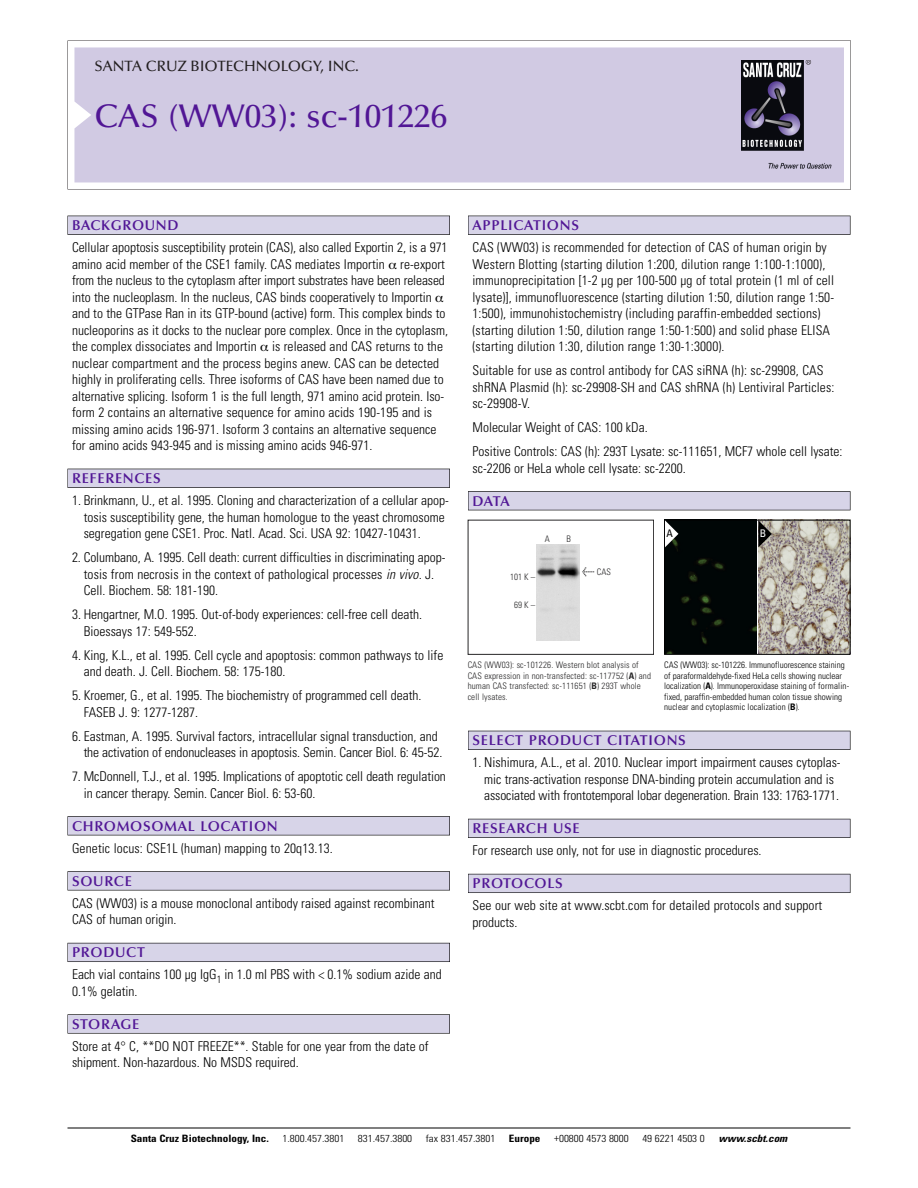
<style>
.page{position:relative;width:918px;height:1188px;background:#fff}
.page>*{position:absolute;margin:0;border:0;box-sizing:border-box;transform-origin:0 0}
.t1{font:500 33px "Optima";color:#511695}
.t2{font:500 15px "Optima";color:#231f20}
.t3{font:600 14.25px "Optima";letter-spacing:.05em;color:#511695}
.t4{font:300 condensed 13.5px/16.5px "Univers";color:#000}
.t5{font:condensed 10.5px "Univers";color:#000}
.t6{font:condensed 10.5px "Univers";color:#fff}
.t7{font:300 condensed 10.2px "Univers";color:#000;scale:1.1 1}
.t8{font:700 condensed 10.2px "Univers";color:#000;scale:1.1 1}
.t9{font:italic 700 condensed 10.2px "Univers";color:#000;scale:1.1 1}
.t10{font:300 condensed 9px/10.5px "Univers";color:#000}
.t11{font:300 condensed 9px/10.5px "Univers";letter-spacing:.015em;color:#272627}
.s1{font-style:italic}
.s2{font-family:"Meta Plus";font-weight:400;font-stretch:normal;font-size:10.5px}
.s3{font-weight:700}
</style>
<div class="page">
<div style="left:468px;top:216px;width:382px;height:19px;background:#535256"></div>
<div style="left:468px;top:216px;width:382px;height:18px;background:#d7d4e8"></div>
<div style="left:468px;top:491px;width:382px;height:19px;background:#515155"></div>
<div style="left:468px;top:492px;width:382px;height:18px;background:#d7d4e8"></div>
<div style="left:468px;top:731px;width:382px;height:19px;background:#515057"></div>
<div style="left:468px;top:731px;width:382px;height:18px;background:#d7d4e8"></div>
<div style="left:468px;top:819px;width:382px;height:19px;background:#535259"></div>
<div style="left:468px;top:819px;width:382px;height:18px;background:#d7d4e8"></div>
<div style="left:468px;top:874px;width:382px;height:19px;background:#595860"></div>
<div style="left:468px;top:874px;width:382px;height:18px;background:#d7d4e8"></div>
<svg style="left:68px;top:40px;width:783px;height:149px"></svg>
<div style="left:74px;top:47px;width:770px;height:135px;background:#d1cae3"></div>
<img style="left:741px;top:60px;width:90px;height:108px">
<div style="left:68px;top:216px;width:382px;height:19px;background:#535256"></div>
<div style="left:68px;top:216px;width:381px;height:18px;background:#d7d4e8"></div>
<div style="left:68px;top:469px;width:382px;height:19px;background:#525156"></div>
<div style="left:68px;top:469px;width:381px;height:18px;background:#d7d4e8"></div>
<div style="left:68px;top:816px;width:382px;height:19px;background:#545357"></div>
<div style="left:68px;top:817px;width:381px;height:18px;background:#d7d4e8"></div>
<div style="left:68px;top:871px;width:382px;height:19px;background:#575659"></div>
<div style="left:68px;top:872px;width:381px;height:18px;background:#d7d4e8"></div>
<div style="left:68px;top:943px;width:382px;height:19px;background:#595860"></div>
<div style="left:68px;top:943px;width:381px;height:18px;background:#d7d4e8"></div>
<svg style="left:68px;top:1014px;width:382px;height:20px"></svg>
<div style="left:68px;top:1015px;width:381px;height:18px;background:#d7d4e8"></div>
<hr style="left:68px;top:1128px;width:782px;height:1px;background:#000">
<div style="left:468px;top:520px;width:186px;height:135px;border:1px solid #272627"></div>
<img style="left:536px;top:545px;width:44px;height:95px">
<img style="left:758px;top:522px;width:90px;height:131px">
<div style="left:666px;top:522px;width:90px;height:131px;background:#000606"></div>
<div style="left:664px;top:520px;width:186px;height:135px;border:1px solid #000"></div>
<svg style="left:758px;top:520px;width:14px;height:27px"></svg>
<svg style="left:665px;top:520px;width:13px;height:27px"></svg>
<p class="t2" style="left:94px;top:60px;width:266px">SANTA CRUZ BIOTECHNOLOGY, INC.</p>
<p class="t1" style="left:94px;top:102px;width:354px">CAS (WW03): sc-101226</p>
<p class="t3" style="left:72px;top:219px;width:108px">BACKGROUND</p>
<p class="t4" style="left:72px;top:240px;width:378px">Cellular apoptosis susceptibility protein (CAS), also called Exportin 2, is a 971 amino acid member of the CSE1 family. CAS mediates Importin re-export from the nucleus to the cytoplasm after import substrates have been released into the nucleoplasm. In the nucleus, CAS binds cooperatively to Importin and to the GTPase Ran in its GTP-bound (active) form. This complex binds to nucleoporins as it docks to the nuclear pore complex. Once in the cytoplasm, the complex dissociates and Importin is released and CAS returns to the nuclear compartment and the process begins anew. CAS can be detected highly in proliferating cells. Three isoforms of CAS have been named due to alternative splicing. Isoform 1 is the full length, 971 amino acid protein. Iso&shy;form 2 contains an alternative sequence for amino acids 190-195 and is missing amino acids 196-971. Isoform 3 contains an alternative sequence for amino acids 943-945 and is missing amino acids 946-971.</p>
<p class="t3" style="left:72px;top:472px;width:90px">REFERENCES</p>
<p class="t4" style="left:84px;top:493px;width:367px;text-indent:-12px">1. Brinkmann, U., et al. 1995. Cloning and characterization of a cellular apop&shy;tosis susceptibility gene, the human homologue to the yeast chromosome segregation gene CSE1. Proc. Natl. Acad. Sci. USA 92: 10427-10431.</p>
<p class="t4" style="left:84px;top:550px;width:363px;text-indent:-12px">2. Columbano, A. 1995. Cell death: current difficulties in discriminating apop&shy;tosis from necrosis in the context of pathological processes <span class="s1">in vivo.</span>J.<br>Cell. Biochem. 58: 181-190.</p>
<p class="t4" style="left:84px;top:607px;width:340px;text-indent:-12px">3. Hengartner, M.O. 1995. Out-of-body experiences: cell-free cell death.<br>Bioessays 17: 549-552.</p>
<p class="t4" style="left:84px;top:648px;width:361px;text-indent:-12px">4. King, K.L., et al. 1995. Cell cycle and apoptosis: common pathways to life and death. J. Cell. Biochem. 58: 175-180.</p>
<p class="t4" style="left:84px;top:688px;width:339px;text-indent:-12px">5. Kroemer, G., et al. 1995. The biochemistry of programmed cell death.<br>FASEB J. 9: 1277-1287.</p>
<p class="t4" style="left:84px;top:729px;width:360px;text-indent:-12px">6. Eastman, A. 1995. Survival factors, intracellular signal transduction, and the activation of endonucleases in apoptosis. Semin. Cancer Biol. 6: 45-52.</p>
<p class="t4" style="left:84px;top:769px;width:364px;text-indent:-12px">7. McDonnell, T.J., et al. 1995. Implications of apoptotic cell death regulation in cancer therapy. Semin. Cancer Biol. 6: 53-60.</p>
<p class="t3" style="left:72px;top:820px;width:207px">CHROMOSOMAL LOCATION</p>
<p class="t4" style="left:72px;top:841px;width:262px">Genetic locus: CSE1L (human) mapping to 20q13.13.</p>
<p class="t3" style="left:72px;top:875px;width:61px">SOURCE</p>
<p class="t4" style="left:72px;top:896px;width:364px">CAS (WW03) is a mouse monoclonal antibody raised against recombinant<br>CAS of human origin.</p>
<p class="t3" style="left:72px;top:946px;width:74px">PRODUCT</p>
<p class="t4" style="left:72px;top:968px;width:371px">Each vial contains 100 µg IgG<sub>1</sub> in 1.0 ml PBS with &lt; 0.1% sodium azide and<br>0.1% gelatin.</p>
<p class="t3" style="left:72px;top:1018px;width:69px">STORAGE</p>
<p class="t4" style="left:72px;top:1039px;width:358px">Store at 4° C, **DO NOT FREEZE**. Stable for one year from the date of shipment. Non-hazardous. No MSDS required.</p>
<p class="t3" style="left:473px;top:219px;width:108px">APPLICATIONS</p>
<p class="t4" style="left:473px;top:240px;width:363px">CAS (WW03) is recommended for detection of CAS of human origin by Western Blotting (starting dilution 1:200, dilution range 1:100-1:1000), immunoprecipitation [1-2 µg per 100-500 µg of total protein (1 ml of cell lysate)], immunofluorescence (starting dilution 1:50, dilution range 1:50- 1:500), immunohistochemistry (including paraffin-embedded sections) (starting dilution 1:50, dilution range 1:50-1:500) and solid phase ELISA (starting dilution 1:30, dilution range 1:30-1:3000).</p>
<p class="t4" style="left:473px;top:363px;width:363px">Suitable for use as control antibody for CAS siRNA (h): sc-29908, CAS shRNA Plasmid (h): sc-29908-SH and CAS shRNA (h) Lentiviral Particles: sc-29908-V.</p>
<p class="t4" style="left:473px;top:420px;width:177px">Molecular Weight of CAS: 100 kDa.</p>
<p class="t4" style="left:473px;top:444px;width:372px">Positive Controls: CAS (h): 293T Lysate: sc-111651, MCF7 whole cell lysate: sc-2206 or HeLa whole cell lysate: sc-2200.</p>
<p class="t3" style="left:473px;top:495px;width:39px">DATA</p>
<p class="t11" style="left:545px;top:534px;width:7px">A</p>
<p class="t11" style="left:566px;top:534px;width:6px">B</p>
<p class="t11" style="left:510px;top:572px;width:26px">101K –</p>
<p class="t11" style="left:514px;top:600px;width:22px">69K–</p>
<p class="t11" style="left:582px;top:568px;width:30px"><span class="s2">&lt;</span> CAS</p>
<p class="t5" style="left:667px;top:529px;width:8px">A</p>
<p class="t6" style="left:760px;top:529px;width:8px">B</p>
<p class="t11" style="left:468px;top:661px;width:185px">CAS (WW03): sc-101226. Western blot analysis of CAS expression in non-transfected: sc-117752 (<span class="s3">A</span>) and human CAS transfected: sc-111651 (<span class="s3">B</span>) 293T whole cell lysates.</p>
<p class="t10" style="left:664px;top:661px;width:187px">CAS (WW03): sc-101226. Immunofluorescence staining of paraformaldehyde-fixed HeLa cells showing nuclear localization (<span class="s3">A</span>). Immunoperoxidase staining of formalin&shy;fixed, paraffin-embedded human colon tissue showing nuclear and cytoplasmic localization (<span class="s3">B</span>).</p>
<p class="t3" style="left:473px;top:734px;width:215px">SELECT PRODUCT CITATIONS</p>
<p class="t4" style="left:484px;top:756px;width:358px;text-indent:-12px">1. Nishimura, A.L., et al. 2010. Nuclear import impairment causes cytoplas&shy;mic trans-activation response DNA-binding protein accumulation and is associated with frontotemporal lobar degeneration. Brain 133: 1763-1771.</p>
<p class="t3" style="left:473px;top:822px;width:109px">RESEARCH USE</p>
<p class="t4" style="left:473px;top:844px;width:291px">For research use only, not for use in diagnostic procedures.</p>
<p class="t3" style="left:473px;top:877px;width:92px">PROTOCOLS</p>
<p class="t4" style="left:473px;top:899px;width:351px">See our web site at www.scbt.com for detailed protocols and support products.</p>
<p class="t8" style="left:131px;top:1135px;width:127px">Santa Cruz Biotechnology, Inc.</p>
<p class="t7" style="left:282px;top:1135px;width:58px">1.800.457.3801</p>
<p class="t7" style="left:358px;top:1135px;width:51px">831.457.3800</p>
<p class="t7" style="left:426px;top:1135px;width:65px">fax 831.457.3801</p>
<p class="t8" style="left:509px;top:1135px;width:30px">Europe</p>
<p class="t7" style="left:554px;top:1135px;width:69px">+00800 4573 8000</p>
<p class="t7" style="left:642px;top:1135px;width:58px">49 6221 4503 0</p>
<p class="t9" style="left:719px;top:1135px;width:66px">www.scbt.com</p>
</div>
